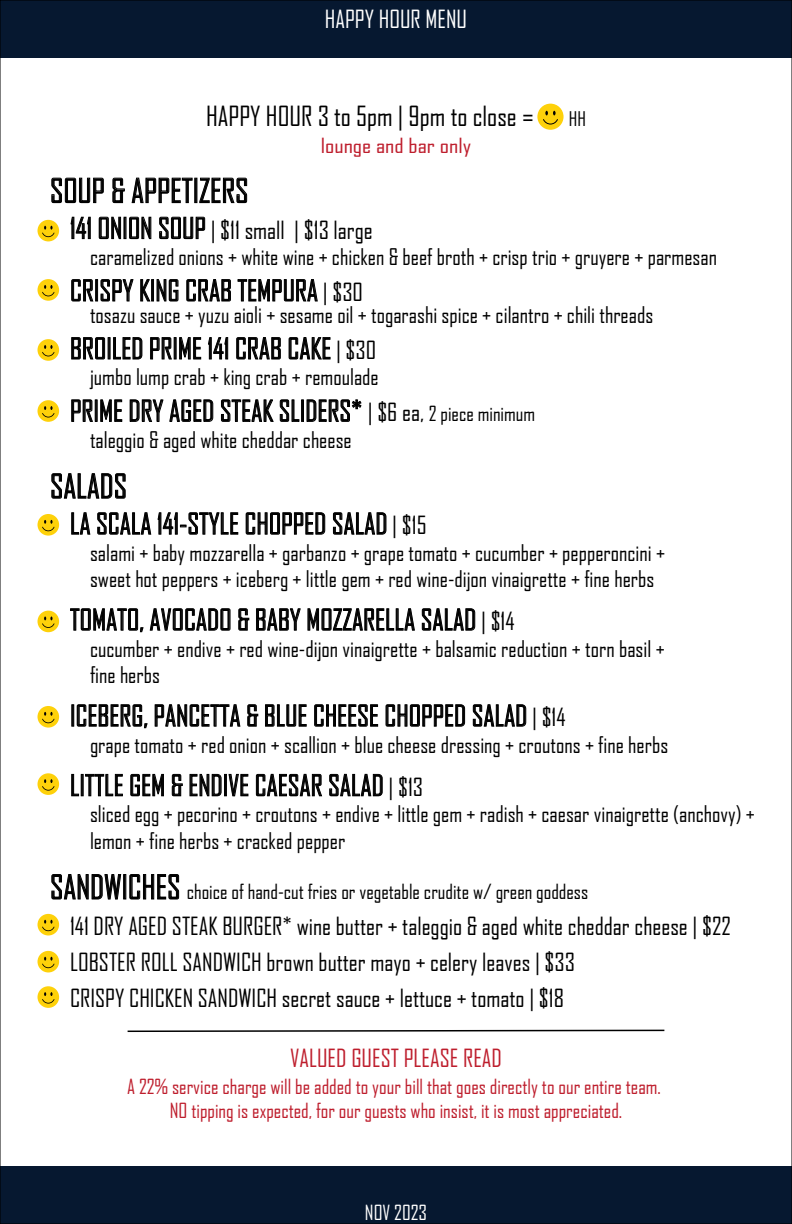
<style>
.page{position:relative;width:792px;height:1224px;background:#fff}
.page>*{position:absolute;margin:0;border:0;box-sizing:border-box;transform-origin:0 0}
.t1{font:32px "Agency FB";color:#000}
.t2{font:28px "Agency FB";color:#000}
.t3{font:26.6px "Agency FB";color:#000}
.t4{font:24px/36px "Agency FB";color:#000}
.t5{font:24px "Agency FB";color:#be1e2d}
.t6{font:24px "Agency FB";color:#fff}
.t7{font:22px/26.4px "Agency FB";color:#000}
.t8{font:20px/24px "Agency FB";color:#be1e2d;text-align:center}
.t9{font:20px "Agency FB";color:#000}
.t10{font:20px "Agency FB";color:#be1e2d;scale:1.22 1}
.t11{font:20px "Agency FB";color:#fff}
.t12{font:19.4px "Agency FB";color:#000}
.s1{font-size:28px}
.s2{font-size:24px}
.s3{font-size:20px}
.s4{font-size:32px}
</style>
<div class="page">
<div style="left:0;top:1166px;width:792px;height:58px;background:#061830"></div>
<div style="left:0;top:0;width:792px;height:58px;background:#061830"></div>
<svg style="left:127px;top:1029px;width:538px;height:3px"></svg>
<svg style="left:51px;top:178px;width:53px;height:25px"></svg>
<svg style="left:112px;top:178px;width:13px;height:25px"></svg>
<svg style="left:132px;top:178px;width:61px;height:25px"></svg>
<svg style="left:199px;top:178px;width:48px;height:25px"></svg>
<svg style="left:71px;top:217px;width:20px;height:22px"></svg>
<svg style="left:99px;top:217px;width:22px;height:22px"></svg>
<svg style="left:129px;top:217px;width:22px;height:22px"></svg>
<svg style="left:159px;top:217px;width:46px;height:22px"></svg>
<svg style="left:71px;top:279px;width:22px;height:23px"></svg>
<div style="left:95px;top:279px;width:3px;height:22px;border:1px solid #000"></div>
<svg style="left:101px;top:279px;width:32px;height:23px"></svg>
<svg style="left:140px;top:279px;width:10px;height:23px"></svg>
<div style="left:151px;top:279px;width:3px;height:22px;border:1px solid #000"></div>
<svg style="left:157px;top:279px;width:22px;height:23px"></svg>
<svg style="left:186px;top:279px;width:45px;height:23px"></svg>
<svg style="left:238px;top:279px;width:80px;height:23px"></svg>
<svg style="left:71px;top:337px;width:34px;height:23px"></svg>
<svg style="left:113px;top:337px;width:29px;height:23px"></svg>
<svg style="left:150px;top:337px;width:22px;height:23px"></svg>
<svg style="left:179px;top:337px;width:22px;height:23px"></svg>
<svg style="left:208px;top:337px;width:20px;height:23px"></svg>
<svg style="left:236px;top:337px;width:45px;height:23px"></svg>
<svg style="left:289px;top:337px;width:42px;height:23px"></svg>
<svg style="left:71px;top:399px;width:22px;height:23px"></svg>
<div style="left:95px;top:400px;width:2px;height:22px;border:1px solid #000"></div>
<svg style="left:100px;top:399px;width:22px;height:23px"></svg>
<svg style="left:130px;top:399px;width:33px;height:23px"></svg>
<svg style="left:169px;top:399px;width:44px;height:23px"></svg>
<svg style="left:221px;top:399px;width:53px;height:23px"></svg>
<svg style="left:280px;top:399px;width:19px;height:23px"></svg>
<div style="left:301px;top:400px;width:3px;height:22px;border:1px solid #000"></div>
<svg style="left:307px;top:399px;width:55px;height:23px"></svg>
<svg style="left:51px;top:473px;width:75px;height:26px"></svg>
<svg style="left:71px;top:512px;width:19px;height:23px"></svg>
<svg style="left:97px;top:512px;width:54px;height:23px"></svg>
<svg style="left:158px;top:512px;width:80px;height:23px"></svg>
<svg style="left:246px;top:512px;width:79px;height:23px"></svg>
<svg style="left:333px;top:512px;width:53px;height:23px"></svg>
<svg style="left:70px;top:608px;width:74px;height:24px"></svg>
<svg style="left:150px;top:608px;width:81px;height:23px"></svg>
<svg style="left:238px;top:608px;width:11px;height:23px"></svg>
<svg style="left:256px;top:608px;width:45px;height:23px"></svg>
<svg style="left:307px;top:608px;width:108px;height:23px"></svg>
<svg style="left:422px;top:608px;width:53px;height:23px"></svg>
<div style="left:72px;top:705px;width:2px;height:21px;border:1px solid #000"></div>
<svg style="left:77px;top:704px;width:71px;height:24px"></svg>
<svg style="left:155px;top:704px;width:85px;height:23px"></svg>
<svg style="left:247px;top:704px;width:11px;height:23px"></svg>
<svg style="left:265px;top:704px;width:42px;height:23px"></svg>
<svg style="left:314px;top:704px;width:64px;height:23px"></svg>
<svg style="left:386px;top:704px;width:79px;height:23px"></svg>
<svg style="left:473px;top:704px;width:53px;height:23px"></svg>
<svg style="left:71px;top:774px;width:8px;height:22px"></svg>
<div style="left:81px;top:774px;width:2px;height:22px;border:1px solid #000"></div>
<svg style="left:85px;top:774px;width:38px;height:22px"></svg>
<svg style="left:130px;top:773px;width:34px;height:23px"></svg>
<svg style="left:172px;top:774px;width:11px;height:22px"></svg>
<svg style="left:190px;top:774px;width:32px;height:22px"></svg>
<div style="left:224px;top:774px;width:3px;height:22px;border:1px solid #000"></div>
<svg style="left:229px;top:774px;width:19px;height:22px"></svg>
<svg style="left:256px;top:774px;width:66px;height:22px"></svg>
<svg style="left:329px;top:774px;width:54px;height:22px"></svg>
<svg style="left:51px;top:874px;width:70px;height:26px"></svg>
<div style="left:123px;top:874px;width:3px;height:25px;border:1px solid #000"></div>
<svg style="left:129px;top:874px;width:50px;height:26px"></svg>
<div style="left:38px;top:514px;width:21px;height:22px;background:#fed10a;border-radius:50%"></div>
<svg style="left:42px;top:520px;width:13px;height:11px"></svg>
<div style="left:38px;top:611px;width:21px;height:21px;background:#fed10a;border-radius:50%"></div>
<svg style="left:42px;top:617px;width:13px;height:11px"></svg>
<div style="left:38px;top:706px;width:21px;height:22px;background:#fed10a;border-radius:50%"></div>
<svg style="left:42px;top:712px;width:13px;height:11px"></svg>
<div style="left:38px;top:773px;width:21px;height:22px;background:#fed10a;border-radius:50%"></div>
<svg style="left:42px;top:779px;width:13px;height:12px"></svg>
<div style="left:38px;top:400px;width:21px;height:22px;background:#fed10a;border-radius:50%"></div>
<svg style="left:42px;top:406px;width:13px;height:12px"></svg>
<div style="left:38px;top:279px;width:21px;height:22px;background:#fed10a;border-radius:50%"></div>
<svg style="left:42px;top:285px;width:13px;height:11px"></svg>
<div style="left:38px;top:220px;width:21px;height:21px;background:#fed10a;border-radius:50%"></div>
<svg style="left:42px;top:226px;width:13px;height:11px"></svg>
<div style="left:38px;top:914px;width:21px;height:21px;background:#fed10a;border-radius:50%"></div>
<svg style="left:42px;top:920px;width:13px;height:11px"></svg>
<div style="left:38px;top:951px;width:21px;height:21px;background:#fed10a;border-radius:50%"></div>
<svg style="left:42px;top:957px;width:13px;height:11px"></svg>
<div style="left:38px;top:986px;width:21px;height:22px;background:#fed10a;border-radius:50%"></div>
<svg style="left:42px;top:992px;width:13px;height:12px"></svg>
<div style="left:537px;top:104px;width:27px;height:26px;background:#fed10a;border-radius:50%"></div>
<svg style="left:543px;top:111px;width:15px;height:14px"></svg>
<div style="left:38px;top:339px;width:21px;height:22px;background:#fed10a;border-radius:50%"></div>
<svg style="left:42px;top:345px;width:13px;height:11px"></svg>
<p class="t6" style="left:325px;top:5px;width:144px">HAPPY HOUR MENU</p>
<p class="t3" style="left:206px;top:100px;width:329px">HAPPY HOUR 3 to 5pm | 9pm to close =</p>
<p class="t12" style="left:569px;top:107px;width:19px">HH</p>
<p class="t10" style="left:321px;top:133px;width:125px">lounge and bar only</p>
<h1 class="t1" style="left:50px;top:171px;width:200px">SOUP &amp; APPETIZERS</h1>
<p class="t4" style="left:70px;top:211px;width:304px"><span class="s1">141 ONION SOUP</span> | $11 small | $13 large</p>
<p class="t7" style="left:90px;top:243px;width:629px">caramelized onions + white wine + chicken &amp; beef broth + crisp trio + gruyere + parmesan</p>
<p class="t2" style="left:70px;top:273px;width:294px">CRISPY KING CRAB TEMPURA <span class="s2">| $30</span></p>
<p class="t7" style="left:90px;top:301px;width:565px">tosazu sauce + yuzu aioli + sesame oil + togarashi spice + cilantro + chili threads</p>
<p class="t2" style="left:70px;top:331px;width:308px">BROILED PRIME 141 CRAB CAKE <span class="s2">| $30</span></p>
<p class="t7" style="left:90px;top:364px;width:290px">jumbo lump crab + king crab + remoulade</p>
<p class="t2" style="left:70px;top:394px;width:467px">PRIME DRY AGED STEAK SLIDERS* <span class="s2">| $6 ea,</span> <span class="s3">2 piece minimum</span></p>
<p class="t7" style="left:90px;top:426px;width:263px">taleggio &amp; aged white cheddar cheese</p>
<h1 class="t1" style="left:50px;top:467px;width:79px">SALADS</h1>
<p class="t2" style="left:70px;top:507px;width:358px">LA SCALA 141-STYLE CHOPPED SALAD <span class="s2">| $15</span></p>
<p class="t7" style="left:90px;top:539px;width:577px">salami + baby mozzarella + garbanzo + grape tomato + cucumber + pepperoncini + sweet hot peppers + iceberg + little gem + red wine-dijon vinaigrette + fine herbs</p>
<p class="t2" style="left:70px;top:603px;width:446px">TOMATO, AVOCADO &amp; BABY MOZZARELLA SALAD <span class="s2">| $14</span></p>
<p class="t7" style="left:90px;top:635px;width:576px">cucumber + endive + red wine-dijon vinaigrette + balsamic reduction + torn basil + fine herbs</p>
<p class="t2" style="left:70px;top:699px;width:497px">ICEBERG, PANCETTA &amp; BLUE CHEESE CHOPPED SALAD <span class="s2">| $14</span></p>
<p class="t7" style="left:90px;top:731px;width:580px">grape tomato + red onion + scallion + blue cheese dressing + croutons + fine herbs</p>
<p class="t2" style="left:70px;top:768px;width:355px">LITTLE GEM &amp; ENDIVE CAESAR SALAD <span class="s2">| $13</span></p>
<p class="t7" style="left:90px;top:800px;width:666px">sliced egg + pecorino + croutons + endive + little gem + radish + caesar vinaigrette (anchovy) + lemon + fine herbs + cracked pepper</p>
<p class="t9" style="left:50px;top:879px;width:540px"><span class="s4">SANDWICHES</span> choice of hand-cut fries or vegetable crudite w/ green goddess</p>
<p class="t4" style="left:70px;top:908px;width:662px">141 DRY AGED STEAK BURGER* wine butter + taleggio &amp; aged white cheddar cheese | $22<br>LOBSTER ROLL SANDWICH brown butter mayo + celery leaves | $33<br>CRISPY CHICKEN SANDWICH secret sauce + lettuce + tomato | $18</p>
<p class="t5" style="left:290px;top:1043px;width:213px">VALUED GUEST PLEASE READ</p>
<p class="t8" style="left:127px;top:1074px;width:535px">A 22% service charge will be added to your bill that goes directly to our entire team.<br>NO tipping is expected, for our guests who insist, it is most appreciated.</p>
<p class="t11" style="left:365px;top:1200px;width:64px">NOV 2023</p>
</div>
